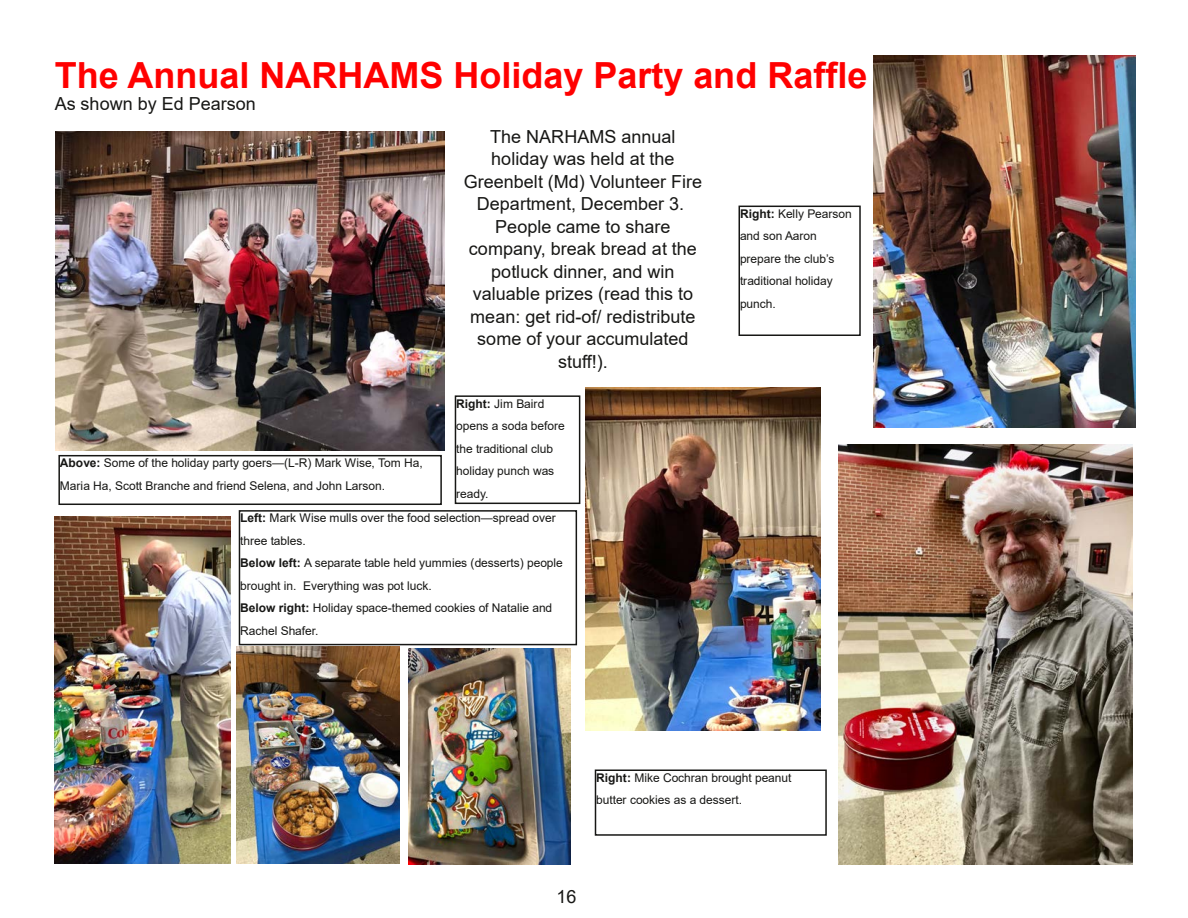
<style>
.page{position:relative;width:1188px;height:918px;background:#fff}
.page>*{position:absolute;margin:0;border:0;box-sizing:border-box;transform-origin:0 0}
.t1{font:700 36px "Arial";color:#f00}
.t2{font:18.15px "Arial";color:#171715}
.t3{font:18px/22.5px "Arial";color:#171715;text-align:center}
.t4{font:12px/22.5px "Arial";letter-spacing:-.005em;color:#171715}
.s1{font-weight:700}
</style>
<div class="page">
<img style="left:55px;top:132px;width:390px;height:319px">
<div style="left:58px;top:455px;width:384px;height:50px;border:2px solid #171715"></div>
<img style="left:55px;top:516px;width:176px;height:347px">
<div style="left:239px;top:510px;width:338px;height:135px;border:2px solid #171715"></div>
<img style="left:236px;top:646px;width:163px;height:218px">
<img style="left:409px;top:649px;width:162px;height:216px">
<img style="left:585px;top:387px;width:235px;height:344px">
<div style="left:455px;top:395px;width:125px;height:109px;border:2px solid #171715"></div>
<img style="left:873px;top:56px;width:262px;height:371px">
<div style="left:739px;top:206px;width:122px;height:130px;border:2px solid #171715"></div>
<img style="left:838px;top:444px;width:294px;height:420px">
<div style="left:595px;top:770px;width:232px;height:66px;border:2px solid #171715"></div>
<h1 class="t1" style="left:55px;top:55px;width:814px">The Annual NARHAMS Holiday Party and Raffle</h1>
<h3 class="t3" style="left:55px;top:93px;width:203px">As shown by Ed Pearson</h3>
<p class="t3" style="left:464px;top:125px;width:240px">The NARHAMS annual holiday was held at the<br>Greenbelt (Md) Volunteer Fire<br>Department, December 3.<br>People came to share company, break bread at the potluck dinner, and win valuable prizes (read this to mean: get rid-of/ redistribute some of your accumulated stuff!).</p>
<p class="t4" style="left:740px;top:203px;width:113px"><span class="s1">Right:</span> Kelly Pearson and son Aaron prepare the club’s traditional holiday punch.</p>
<p class="t4" style="left:456px;top:392px;width:110px"><span class="s1">Right:</span> Jim Baird opens a soda before the traditional club holiday punch was ready.</p>
<p class="t4" style="left:60px;top:452px;width:364px"><span class="s1">Above:</span> Some of the holiday party goers—(L-R) Mark Wise, Tom Ha,<br>Maria Ha, Scott Branche and friend Selena, and John Larson.</p>
<p class="t4" style="left:240px;top:507px;width:324px"><span class="s1">Left:</span> Mark Wise mulls over the food selection—spread over three tables.<br><span class="s1">Below left:</span> A separate table held yummies (desserts) people brought in. Everything was pot luck.<br><span class="s1">Below right:</span> Holiday space-themed cookies of Natalie and Rachel Shafer.</p>
<p class="t4" style="left:596px;top:766px;width:197px"><span class="s1">Right:</span> Mike Cochran brought peanut butter cookies as a dessert.</p>
<h2 class="t2" style="left:556px;top:886px;width:22px">16</h2>
</div>
